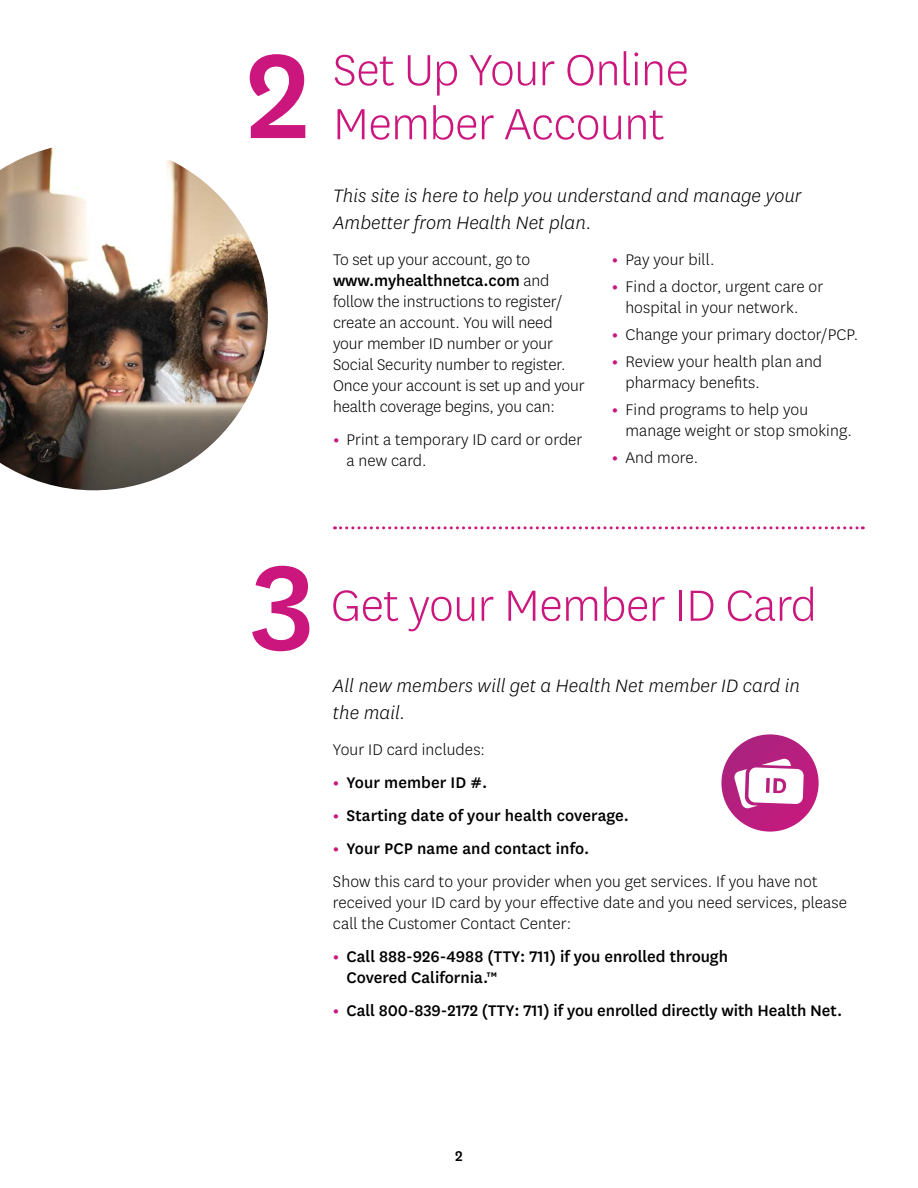
<style>
.page{position:relative;width:918px;height:1188px;background:#fff}
.page>*{position:absolute;margin:0;border:0;box-sizing:border-box;transform-origin:0 0}
.t1{font:500 139.5px "Centene Sans";color:#cb177d}
.t2{font:300 51px/54px "Centene Sans";letter-spacing:-.01em;color:#cb177d}
.t3{font:italic 300 21px/27px "Centene Sans";letter-spacing:.005em;color:#000}
.t4{font:300 18px/21px "Centene Sans";letter-spacing:.005em;color:#000}
.t5{font:500 18px/21px "Centene Sans";color:#000}
.t6{font:500 16.5px "Centene Sans";color:#000}
.s1{font-weight:500}
.s2{font-weight:700;color:#cb177d}
</style>
<div class="page">
<svg style="left:334px;top:526px;width:529px;height:3px"></svg>
<svg style="left:721px;top:734px;width:98px;height:98px;background:#ba2783"></svg>
<svg style="left:734px;top:758px;width:70px;height:51px"></svg>
<img style="left:0;top:147px;width:268px;height:343px">
<h2 class="t1" style="left:246px;top:0;width:66px">2</h2>
<h2 class="t2" style="left:333px;top:41px;width:357px">Set Up Your Online<br>Member Account</h2>
<p class="t3" style="left:333px;top:181px;width:470px">This site is here to help you understand and manage your<br>Ambetter from Health Net plan.</p>
<p class="t4" style="left:333px;top:248px;width:253px">To set up your account, go to <span class="s1">www.myhealthnetca.com</span> and follow the instructions to register/ create an account. You will need your member ID number or your<br>Social Security number to register.<br>Once your account is set up and your health coverage begins, you can:</p>
<p class="t4" style="left:346px;top:428px;width:238px;text-indent:-14px"><span class="s2">•</span> Print a temporary ID card or order a new card.</p>
<p class="t4" style="left:612px;top:248px;width:104px"><span class="s2">•</span> Pay your bill.</p>
<p class="t4" style="left:625px;top:275px;width:200px;text-indent:-14px"><span class="s2">•</span> Find a doctor, urgent care or hospital in your network.</p>
<p class="t4" style="left:612px;top:323px;width:248px"><span class="s2">•</span> Change your primary doctor/PCP.</p>
<p class="t4" style="left:625px;top:350px;width:198px;text-indent:-14px"><span class="s2">•</span> Review your health plan and pharmacy benefits.</p>
<p class="t4" style="left:625px;top:398px;width:228px;text-indent:-14px"><span class="s2">•</span> Find programs to help you manage weight or stop smoking.</p>
<p class="t4" style="left:612px;top:446px;width:88px"><span class="s2">•</span> And more.</p>
<h2 class="t1" style="left:251px;top:512px;width:66px">3</h2>
<h2 class="t2" style="left:331px;top:577px;width:487px">Get your Member ID Card</h2>
<p class="t3" style="left:333px;top:672px;width:469px">All new members will get a Health Net member ID card in the mail.</p>
<p class="t4" style="left:333px;top:739px;width:154px">Your ID card includes:</p>
<p class="t5" style="left:333px;top:771px;width:156px"><span class="s2">•</span> Your member ID #.</p>
<p class="t5" style="left:333px;top:804px;width:298px"><span class="s2">•</span> Starting date of your health coverage.</p>
<p class="t5" style="left:333px;top:837px;width:258px"><span class="s2">•</span> Your PCP name and contact info.</p>
<p class="t4" style="left:333px;top:871px;width:516px">Show this card to your provider when you get services. If you have not received your ID card by your effective date and you need services, please call the Customer Contact Center:</p>
<p class="t5" style="left:346px;top:945px;width:383px;text-indent:-14px"><span class="s2">•</span> Call 888-926-4988 (TTY: 711) if you enrolled through<br>Covered California.™</p>
<p class="t5" style="left:333px;top:999px;width:511px"><span class="s2">•</span> Call 800-839-2172 (TTY: 711) if you enrolled directly with Health Net.</p>
<p class="t6" style="left:455px;top:1145px;width:9px">2</p>
</div>
